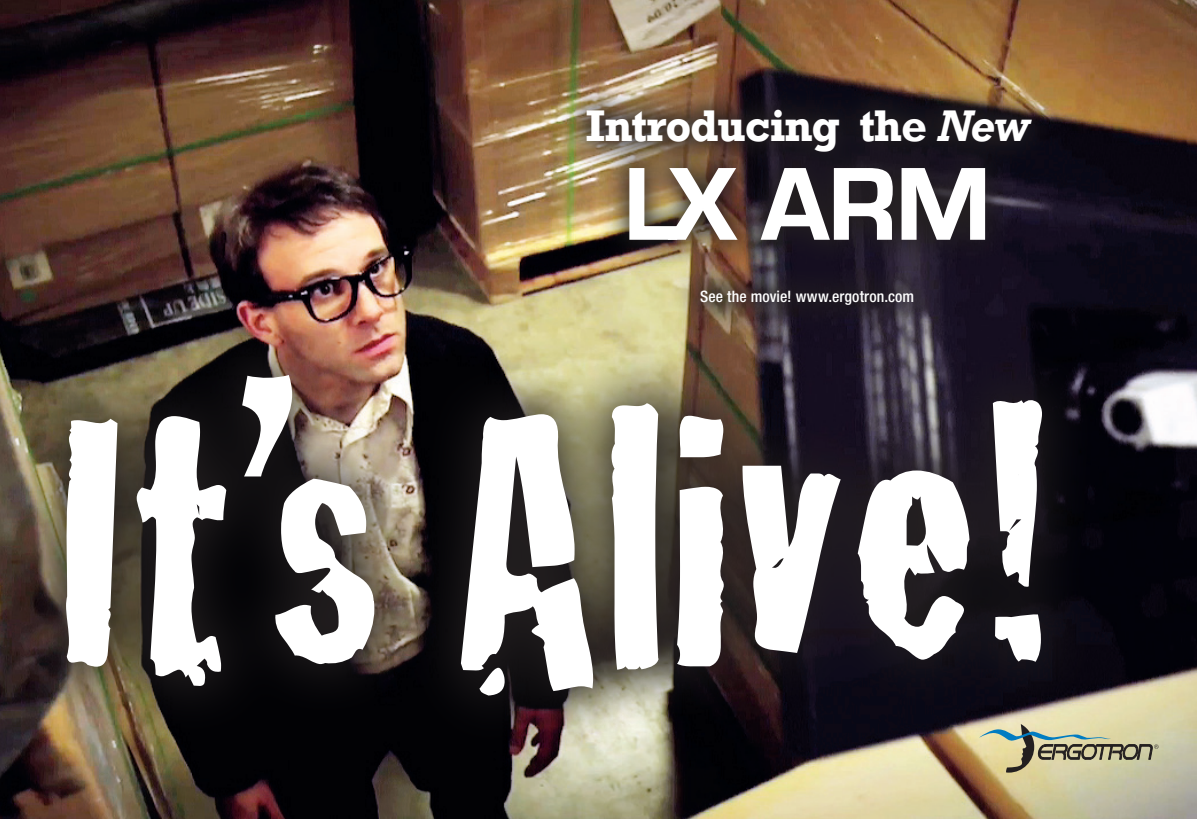
<style>
.page{position:relative;width:1197px;height:819px;background:#fff}
.page>*{position:absolute;margin:0;border:0;box-sizing:border-box;transform-origin:0 0}
.t1{font:370.12px "Cracked";color:#fff}
.t2{font:700 105px "Eurostile";color:#fff}
.t3{font:700 45.5px "Rockwell";letter-spacing:-.025em;color:#fff}
.t4{font:500 condensed 15.75px "Helvetica Neue";letter-spacing:.005em;color:#fff}
.s1{font-style:italic}
</style>
<div class="page">
<img style="left:0;top:0;width:1197px;height:819px">
<img style="left:3px;top:312px;width:1092px;height:434px">
<svg style="left:979px;top:724px;width:180px;height:49px;background:#b8b693"></svg>
<img style="left:555px;top:78px;width:502px;height:252px">
<svg style="left:629px;top:167px;width:110px;height:74px;background:#726150"></svg>
<svg style="left:759px;top:167px;width:135px;height:74px;background:#3d393f"></svg>
<svg style="left:901px;top:167px;width:85px;height:74px;background:#454146"></svg>
<h3 class="t3" style="left:586px;top:98px;width:444px">Introducing the <span class="s1">New</span></h3>
<h2 class="t2" style="left:624px;top:147px;width:368px">LX ARM</h2>
<p class="t4" style="left:700px;top:287px;width:215px">See the movie! www.ergotron.com</p>
<h1 class="t1" style="left:48px;top:249px;width:1008px">It’s Alive!</h1>
</div>
